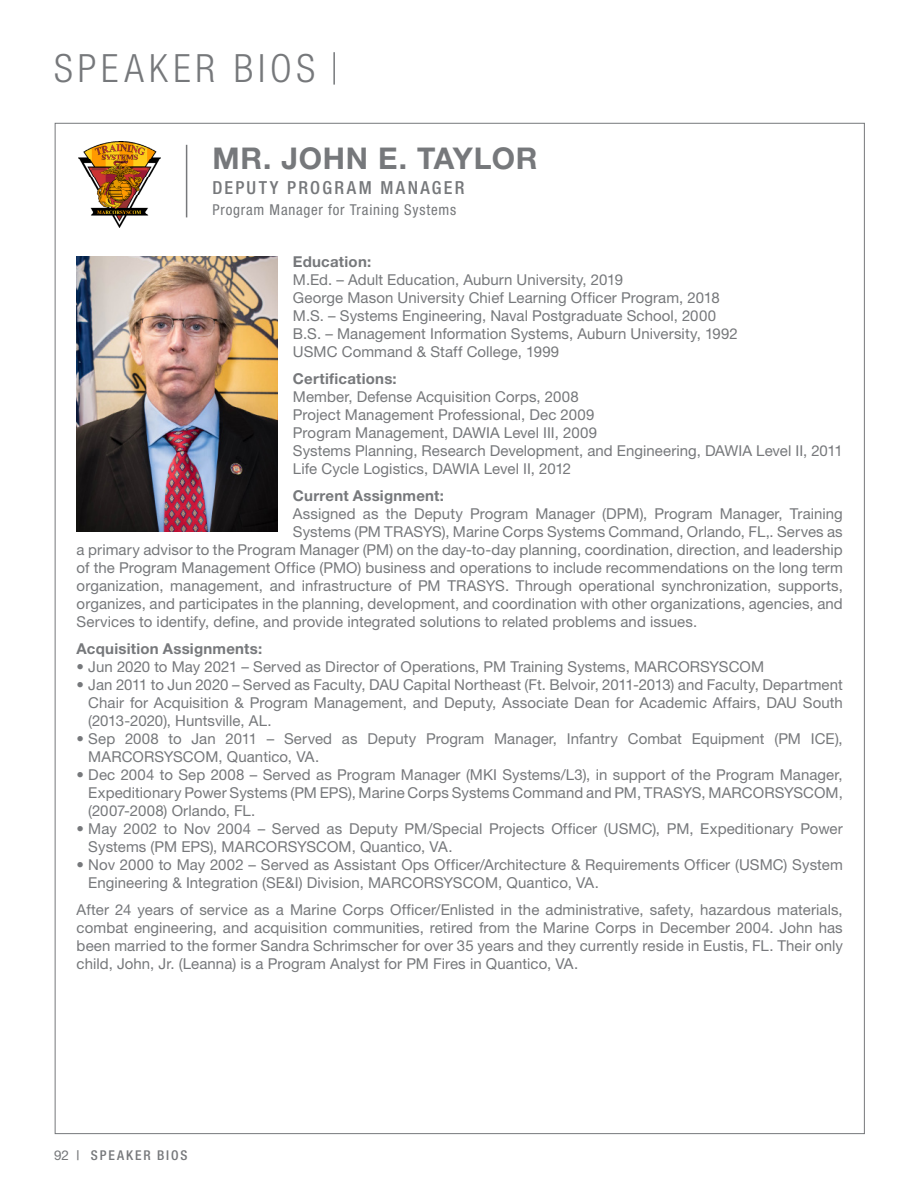
<style>
.page{position:relative;width:918px;height:1188px;background:#fff}
.page>*{position:absolute;margin:0;border:0;box-sizing:border-box;transform-origin:0 0}
.t1{font:300 condensed 39px "Helvetica Neue LT Std";letter-spacing:.125em;color:#76787b}
.t2{font:700 30px "Helvetica Neue LT Std";letter-spacing:.025em;color:#76787b}
._08B_Bio_Title{font:500 condensed 18px "Helvetica Neue LT Std";letter-spacing:.13em;color:#76787b}
._08D_Bio_BodyText{font:15px/18px "Helvetica Neue LT Std";letter-spacing:.005em;color:#76787b;text-align:justify}
._08D_Bio_BodyText-2{font:700 15px "Helvetica Neue LT Std";letter-spacing:.015em;color:#76787b}
._08C_Bio_Company{font:condensed 15px "Helvetica Neue LT Std";letter-spacing:.05em;color:#76787b}
.t3{font:500 condensed 13.5px "Helvetica Neue LT Std";letter-spacing:.135em;color:#76787b}
.s1{font-weight:400;font-stretch:normal}
</style>
<div class="page">
<hr style="left:333px;top:52px;width:2px;height:33px;background:#76787b">
<img style="left:78px;top:142px;width:82px;height:86px">
<hr style="left:186px;top:145px;width:1px;height:72px;background:#76787b">
<img style="left:77px;top:256px;width:201px;height:276px">
<h1 class="t1" style="left:54px;top:46px;width:263px">SPEAKER BIOS</h1>
<p class="t2" style="left:212px;top:140px;width:327px">MR. JOHN E. TAYLOR</p>
<p class="_08B_Bio_Title" style="left:212px;top:177px;width:254px">DEPUTY PROGRAM MANAGER</p>
<p class="_08C_Bio_Company" style="left:212px;top:201px;width:245px">Program Manager for Training Systems</p>
<p class="_08D_Bio_BodyText-2" style="left:293px;top:252px;width:80px">Education:</p>
<p class="_08D_Bio_BodyText" style="left:293px;top:271px;width:332px">M.Ed. – Adult Education, Auburn University, 2019</p>
<p class="_08D_Bio_BodyText" style="left:293px;top:289px;width:428px">George Mason University Chief Learning Officer Program, 2018</p>
<p class="_08D_Bio_BodyText" style="left:293px;top:307px;width:425px">M.S. – Systems Engineering, Naval Postgraduate School, 2000</p>
<p class="_08D_Bio_BodyText" style="left:293px;top:325px;width:446px">B.S. – Management Information Systems, Auburn University, 1992</p>
<p class="_08D_Bio_BodyText" style="left:293px;top:343px;width:268px">USMC Command &amp; Staff College, 1999</p>
<p class="_08D_Bio_BodyText-2" style="left:293px;top:369px;width:105px">Certifications:</p>
<p class="_08D_Bio_BodyText" style="left:293px;top:388px;width:287px">Member, Defense Acquisition Corps, 2008</p>
<p class="_08D_Bio_BodyText" style="left:293px;top:406px;width:303px">Project Management Professional, Dec 2009</p>
<p class="_08D_Bio_BodyText" style="left:293px;top:424px;width:306px">Program Management, DAWIA Level III, 2009</p>
<p class="_08D_Bio_BodyText" style="left:293px;top:442px;width:551px">Systems Planning, Research Development, and Engineering, DAWIA Level II, 2011</p>
<p class="_08D_Bio_BodyText" style="left:293px;top:460px;width:280px">Life Cycle Logistics, DAWIA Level II, 2012</p>
<p class="_08D_Bio_BodyText-2" style="left:293px;top:486px;width:153px">Current Assignment:</p>
<p class="_08D_Bio_BodyText" style="left:293px;top:505px;width:551px">Assigned as the Deputy Program Manager (DPM), Program Manager, Training</p>
<p class="_08D_Bio_BodyText" style="left:293px;top:523px;width:551px">Systems (PM TRASYS), Marine Corps Systems Command, Orlando, FL,. Serves as</p>
<p class="_08D_Bio_BodyText" style="left:77px;top:541px;width:768px">a primary advisor to the Program Manager (PM) on the day-to-day planning, coordination, direction, and leadership</p>
<p class="_08D_Bio_BodyText" style="left:77px;top:559px;width:768px">of the Program Management Office (PMO) business and operations to include recommendations on the long term</p>
<p class="_08D_Bio_BodyText" style="left:77px;top:577px;width:768px">organization, management, and infrastructure of PM TRASYS. Through operational synchronization, supports,</p>
<p class="_08D_Bio_BodyText" style="left:77px;top:595px;width:768px">organizes, and participates in the planning, development, and coordination with other organizations, agencies, and</p>
<p class="_08D_Bio_BodyText" style="left:77px;top:613px;width:622px">Services to identify, define, and provide integrated solutions to related problems and issues.</p>
<p class="_08D_Bio_BodyText-2" style="left:77px;top:639px;width:187px">Acquisition Assignments:</p>
<p class="_08D_Bio_BodyText" style="left:77px;top:658px;width:689px">• Jun 2020 to May 2021 – Served as Director of Operations, PM Training Systems, MARCORSYSCOM</p>
<p class="_08D_Bio_BodyText" style="left:88px;top:676px;width:756px;text-indent:-12px">• Jan 2011 to Jun 2020 – Served as Faculty, DAU Capital Northeast (Ft. Belvoir, 2011-2013) and Faculty, Department Chair for Acquisition &amp; Program Management, and Deputy, Associate Dean for Academic Affairs, DAU South (2013-2020), Huntsville, AL.</p>
<p class="_08D_Bio_BodyText" style="left:88px;top:730px;width:756px;text-indent:-12px">• Sep 2008 to Jan 2011 – Served as Deputy Program Manager, Infantry Combat Equipment (PM ICE),<br>MARCORSYSCOM, Quantico, VA.</p>
<p class="_08D_Bio_BodyText" style="left:88px;top:766px;width:756px;text-indent:-12px">• Dec 2004 to Sep 2008 – Served as Program Manager (MKI Systems/L3), in support of the Program Manager, Expeditionary Power Systems (PM EPS), Marine Corps Systems Command and PM, TRASYS, MARCORSYSCOM, (2007-2008) Orlando, FL.</p>
<p class="_08D_Bio_BodyText" style="left:88px;top:820px;width:756px;text-indent:-12px">• May 2002 to Nov 2004 – Served as Deputy PM/Special Projects Officer (USMC), PM, Expeditionary Power<br>Systems (PM EPS), MARCORSYSCOM, Quantico, VA.</p>
<p class="_08D_Bio_BodyText" style="left:88px;top:856px;width:756px;text-indent:-12px">• Nov 2000 to May 2002 – Served as Assistant Ops Officer/Architecture &amp; Requirements Officer (USMC) System<br>Engineering &amp; Integration (SE&amp;I) Division, MARCORSYSCOM, Quantico, VA.</p>
<p class="_08D_Bio_BodyText" style="left:77px;top:901px;width:768px">After 24 years of service as a Marine Corps Officer/Enlisted in the administrative, safety, hazardous materials, combat engineering, and acquisition communities, retired from the Marine Corps in December 2004. John has been married to the former Sandra Schrimscher for over 35 years and they currently reside in Eustis, FL. Their only child, John, Jr. (Leanna) is a Program Analyst for PM Fires in Quantico, VA.</p>
<p class="t3" style="left:54px;top:1147px;width:135px"><span class="s1">92</span> | SPEAKER BIOS</p>
</div>
